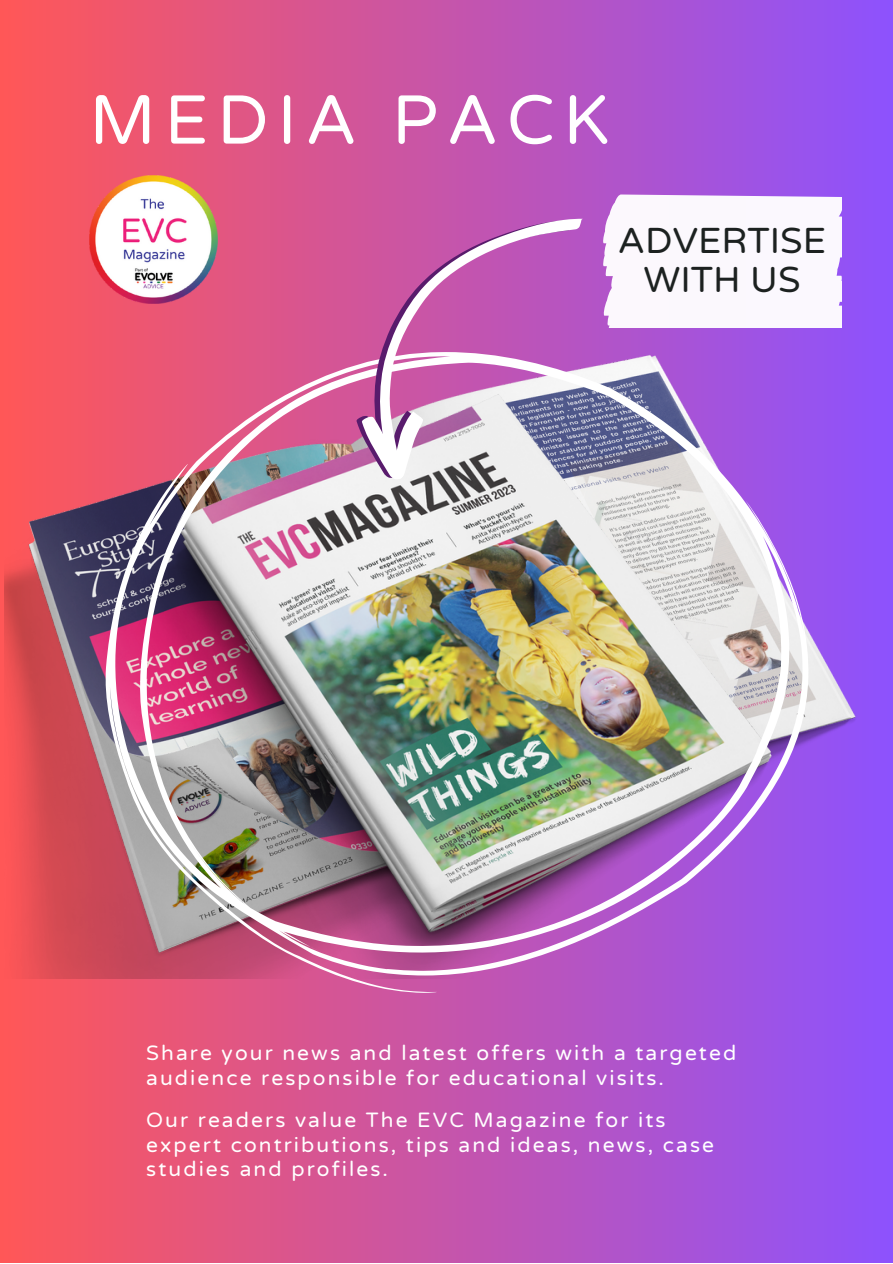
<style>
.page{position:relative;width:893px;height:1264px;background:#fff}
.page>*{position:absolute;margin:0;border:0;box-sizing:border-box;transform-origin:0 0}
.t1{font:69px "Varela Round";letter-spacing:.125em;color:#fff}
.t2{font:36.6px/39.3px "Varela Round";color:#1c2120;text-align:center}
.t3{font:21px/24.8px "Varela Round";letter-spacing:.1em;color:#fff}
</style>
<div class="page">
<div style="left:0;top:0;width:892px;height:1262px;background:linear-gradient(to right,#ff5757,#8d52fd)"></div>
<svg style="left:607px;top:194px;width:234px;height:133px"></svg>
<img style="left:89px;top:175px;width:128px;height:129px">
<img style="left:5px;top:332px;width:886px;height:646px">
<img style="left:103px;top:385px;width:746px;height:593px">
<img style="left:104px;top:352px;width:730px;height:640px">
<svg style="left:315px;top:169px;width:292px;height:310px;background:#c371b5"></svg>
<svg style="left:341px;top:389px;width:99px;height:94px"></svg>
<p class="t1" style="left:89px;top:80px;width:521px">MEDIA PACK</p>
<p class="t2" style="left:618px;top:222px;width:209px">ADVERTISE<br>WITH US</p>
<p class="t3" style="left:146px;top:1041px;width:591px">Share your news and latest offers with a targeted audience responsible for educational visits.</p>
<p class="t3" style="left:146px;top:1107px;width:569px">Our readers value The EVC Magazine for its expert contributions, tips and ideas, news, case studies and profiles.</p>
</div>
